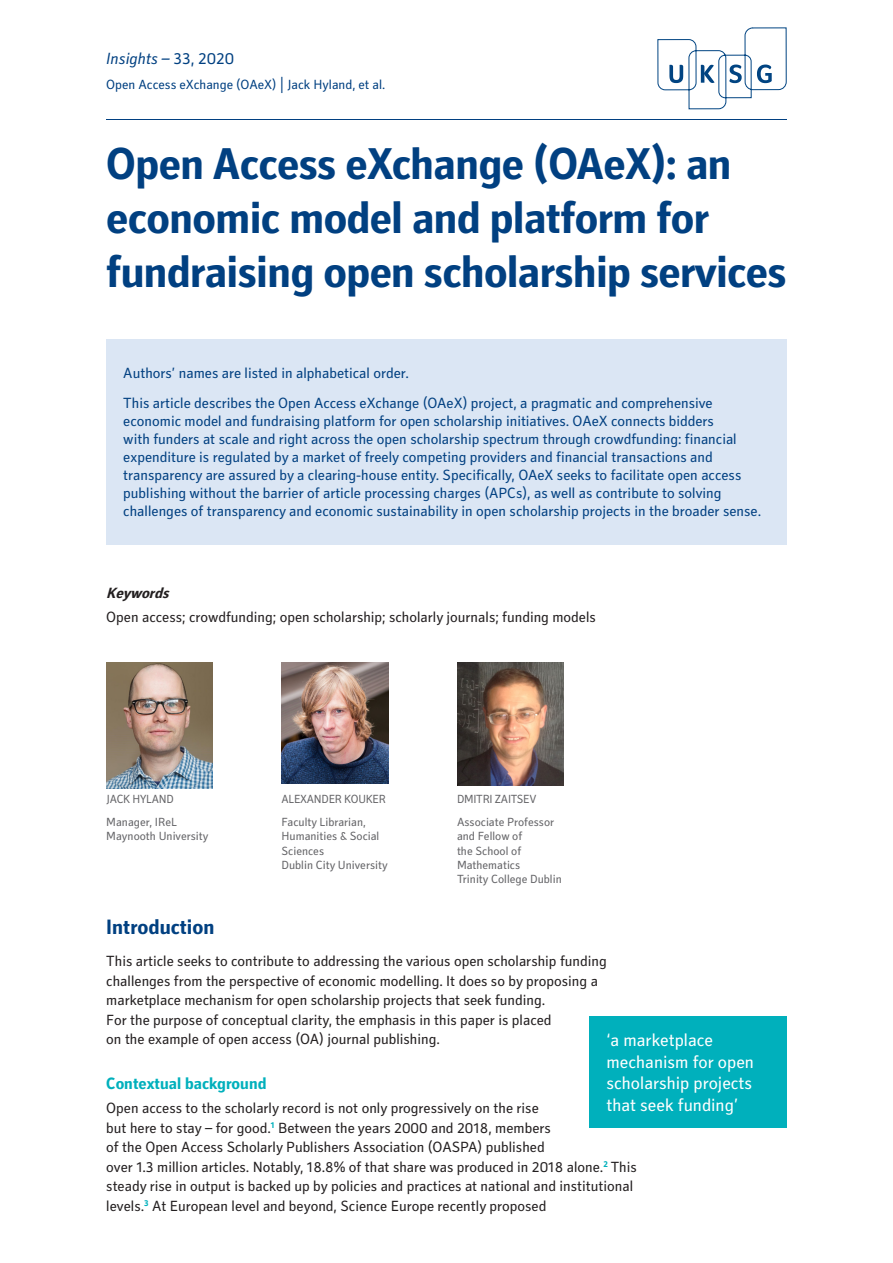
<style>
.page{position:relative;width:893px;height:1263px;background:#fff}
.page>*{position:absolute;margin:0;border:0;box-sizing:border-box;transform-origin:0 0}
.Main_Headline{font:700 45px/54px "Secca Std";letter-spacing:-.015em;color:#014081}
.A-Style_Heading{font:700 21px "Secca Std";color:#014081}
.Stand_out_quote{font:18px/21.6px "Secca Std";color:#fff}
.B-Style_Heading{font:700 16.5px "Secca Std";color:#00b0bc}
.Title_-_Series_-_Dat{font:italic 16.5px "Secca Std";color:#014081}
.Body{font:15px/19.5px "Secca Std";color:#231f20}
.Extract_Box{font:15px/18px "Secca Std";color:#014081}
.C-Style_Heading_BI{font:italic 700 15px "Secca Std";color:#231f20}
.Title_-_Aiuthor{font:13.5px "Secca Std";color:#014081}
.t1{font:12px/14.4px "Secca Std";color:#636366}
.t2{font:12px "Secca Std";letter-spacing:-.02em;color:#636366}
.s1{font-style:normal}
</style>
<div class="page">
<div style="left:106px;top:339px;width:681px;height:206px;background:#dbe6f4"></div>
<img style="left:106px;top:663px;width:107px;height:125px">
<img style="left:281px;top:663px;width:107px;height:121px">
<img style="left:457px;top:663px;width:107px;height:123px">
<hr style="left:106px;top:119px;width:681px;height:1px;background:#014081">
<svg style="left:657px;top:27px;width:130px;height:82px"></svg>
<div style="left:590px;top:1016px;width:197px;height:112px;background:#00b0bc"></div>
<p class="Title_-_Series_-_Dat" style="left:106px;top:49px;width:129px">Insights <span class="s1">– 33, 2020</span></p>
<p class="Title_-_Aiuthor" style="left:106px;top:77px;width:280px">Open Access eXchange (OAeX) | Jack Hyland, et al.</p>
<p class="Main_Headline" style="left:106px;top:139px;width:682px">Open Access eXchange (OAeX): an economic model and platform for fundraising open scholarship services</p>
<p class="Extract_Box" style="left:123px;top:364px;width:287px">Authors’ names are listed in alphabetical order.</p>
<p class="Extract_Box" style="left:123px;top:395px;width:639px">This article describes the Open Access eXchange (OAeX) project, a pragmatic and comprehensive economic model and fundraising platform for open scholarship initiatives. OAeX connects bidders<br>with funders at scale and right across the open scholarship spectrum through crowdfunding: financial expenditure is regulated by a market of freely competing providers and financial transactions and transparency are assured by a clearing-house entity. Specifically, OAeX seeks to facilitate open access publishing without the barrier of article processing charges (APCs), as well as contribute to solving challenges of transparency and economic sustainability in open scholarship projects in the broader sense.</p>
<p class="C-Style_Heading_BI" style="left:106px;top:585px;width:68px">Keywords</p>
<p class="Body" style="left:106px;top:608px;width:491px">Open access; crowdfunding; open scholarship; scholarly journals; funding models</p>
<p class="t2" style="left:106px;top:792px;width:69px">JACK HYLAND</p>
<p class="t1" style="left:106px;top:815px;width:72px">Manager, IReL</p>
<p class="t1" style="left:106px;top:829px;width:104px">Maynooth University</p>
<p class="t2" style="left:281px;top:792px;width:106px">ALEXANDER KOUKER</p>
<p class="t1" style="left:281px;top:815px;width:99px">Faculty Librarian,<br>Humanities &amp; Social<br>Sciences</p>
<p class="t1" style="left:281px;top:858px;width:108px">Dublin City University</p>
<p class="t2" style="left:457px;top:792px;width:81px">DMITRI ZAITSEV</p>
<p class="t1" style="left:457px;top:815px;width:99px">Associate Professor and Fellow of<br>the School of<br>Mathematics</p>
<p class="t1" style="left:457px;top:872px;width:106px">Trinity College Dublin</p>
<p class="A-Style_Heading" style="left:106px;top:915px;width:110px">Introduction</p>
<p class="Body" style="left:106px;top:952px;width:502px">This article seeks to contribute to addressing the various open scholarship funding challenges from the perspective of economic modelling. It does so by proposing a marketplace mechanism for open scholarship projects that seek funding.<br>For the purpose of conceptual clarity, the emphasis in this paper is placed<br>on the example of open access (OA) journal publishing.</p>
<p class="B-Style_Heading" style="left:106px;top:1074px;width:162px">Contextual background</p>
<p class="Body" style="left:106px;top:1099px;width:532px">Open access to the scholarly record is not only progressively on the rise<br>but here to stay – for good.<sup>1</sup> Between the years 2000 and 2018, members<br>of the Open Access Scholarly Publishers Association (OASPA) published<br>over 1.3 million articles. Notably, 18.8% of that share was produced in 2018 alone.<sup>2</sup> This steady rise in output is backed up by policies and practices at national and institutional levels.<sup>3</sup> At European level and beyond, Science Europe recently proposed</p>
<p class="Stand_out_quote" style="left:607px;top:1030px;width:149px">‘a marketplace mechanism for open scholarship projects that seek funding’</p>
</div>
